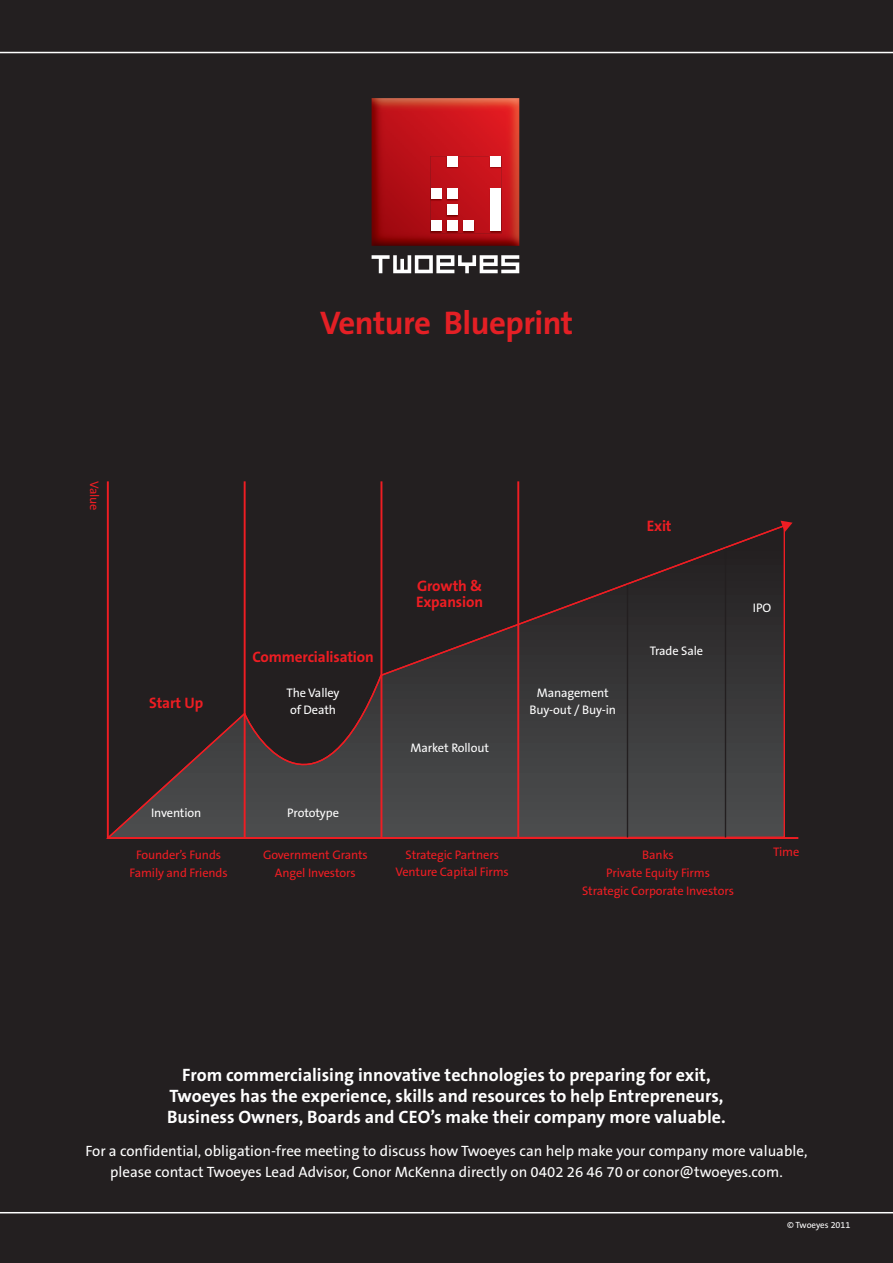
<style>
.page{position:relative;width:893px;height:1263px;background:#231f20}
.page>*{position:absolute;margin:0;border:0;box-sizing:border-box;transform-origin:0 0}
.t1{font:700 32.85px "The Sans B7";letter-spacing:-.015em;color:#e41f25}
.t2{font:700 18px/21px "The Sans B7";color:#fff;text-align:center}
.t3{font:700 15.15px/15.1px "The Sans B7";letter-spacing:-.01em;color:#ee1d23}
.t4{font:15px/21px "The Sans B5 Plain";color:#fff;text-align:center}
.t5{font:12.45px/18px "The Sans B5 Plain";letter-spacing:-.01em;color:#ee1d23;text-align:center}
.t6{font:12.45px/16.6px "The Sans B5 Plain";letter-spacing:-.01em;color:#fff}
.t7{font:9px "The Sans B5 Plain";color:#fff}
</style>
<div class="page">
<hr style="left:0;top:1212px;width:893px;height:1px;background:#fff">
<hr style="left:0;top:52px;width:893px;height:1px;background:#fff">
<img style="left:372px;top:98px;width:147px;height:148px">
<svg style="left:372px;top:255px;width:147px;height:18px"></svg>
<img style="left:430px;top:156px;width:72px;height:77px">
<svg style="left:431px;top:188px;width:43px;height:43px"></svg>
<div style="left:490px;top:156px;width:10px;height:11px;background:#fff"></div>
<div style="left:447px;top:156px;width:11px;height:11px;background:#fff"></div>
<div style="left:447px;top:188px;width:11px;height:11px;background:#fff"></div>
<div style="left:447px;top:204px;width:11px;height:11px;background:#fff"></div>
<div style="left:447px;top:220px;width:11px;height:11px;background:#fff"></div>
<div style="left:463px;top:220px;width:11px;height:11px;background:#fff"></div>
<div style="left:431px;top:188px;width:11px;height:11px;background:#fff"></div>
<div style="left:431px;top:220px;width:11px;height:11px;background:#fff"></div>
<div style="left:490px;top:188px;width:10px;height:43px;background:#fff"></div>
<svg style="left:106px;top:524px;width:680px;height:315px"></svg>
<svg style="left:780px;top:521px;width:13px;height:11px"></svg>
<p class="t1" style="left:320px;top:306px;width:254px">Venture Blueprint</p>
<p class="t5" style="left:103px;top:481px;width:31px;rotate:90deg">Value</p>
<p class="t3" style="left:149px;top:696px;width:56px">Start Up</p>
<p class="t3" style="left:252px;top:650px;width:123px">Commercialisation</p>
<p class="t6" style="left:286px;top:685px;width:55px">The Valley of Death</p>
<p class="t3" style="left:416px;top:579px;width:68px">Growth &amp;<br>Expansion</p>
<p class="t6" style="left:410px;top:740px;width:80px">Market Rollout</p>
<p class="t3" style="left:647px;top:519px;width:26px">Exit</p>
<p class="t6" style="left:530px;top:685px;width:88px;text-align:center">Management<br>Buy-out / Buy-in</p>
<p class="t6" style="left:650px;top:642px;width:55px">Trade Sale</p>
<p class="t6" style="left:753px;top:600px;width:20px">IPO</p>
<p class="t6" style="left:151px;top:805px;width:52px">Invention</p>
<p class="t6" style="left:287px;top:805px;width:53px">Prototype</p>
<p class="t5" style="left:130px;top:847px;width:100px">Founder’s Funds<br>Family and Friends</p>
<p class="t5" style="left:263px;top:847px;width:106px">Government Grants<br>Angel Investors</p>
<p class="t5" style="left:396px;top:847px;width:115px;line-height:16.6px">Strategic Partners<br>Venture Capital Firms</p>
<p class="t5" style="left:582px;top:847px;width:153px">Banks<br>Private Equity Firms<br>Strategic Corporate Investors</p>
<p class="t5" style="left:773px;top:843px;width:28px">Time</p>
<p class="t2" style="left:167px;top:1064px;width:560px">From commercialising innovative technologies to preparing for exit,<br>Twoeyes has the experience, skills and resources to help Entrepreneurs,<br>Business Owners, Boards and CEO’s make their company more valuable.</p>
<p class="t4" style="left:86px;top:1141px;width:723px">For a confidential, obligation-free meeting to discuss how Twoeyes can help make your company more valuable, please contact Twoeyes Lead Advisor, Conor McKenna directly on 0402 26 46 70 or conor@twoeyes.com.</p>
<p class="t7" style="left:787px;top:1220px;width:65px">© Twoeyes 2011</p>
</div>
